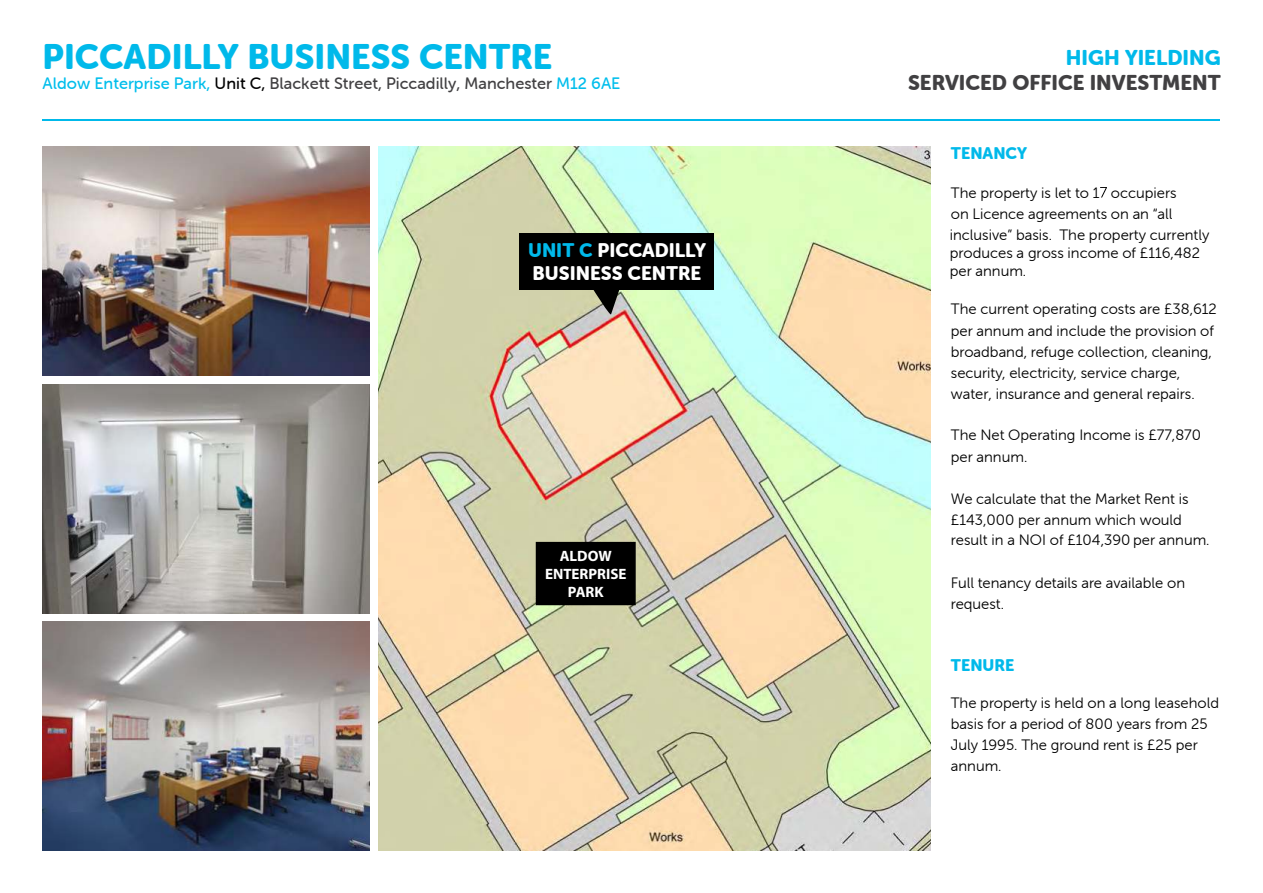
<style>
.page{position:relative;width:1263px;height:893px;background:#fff}
.page>*{position:absolute;margin:0;border:0;box-sizing:border-box;transform-origin:0 0}
.t1{font:34.8px "Museo Sans Rounded 900";color:#00b9ea}
.t2{font:21px "Museo Sans Rounded 900";color:#414042}
.t3{font:21px "Museo Sans Rounded 900";color:#00b9ea}
.t4{font:19.35px/23.1px "Museo Sans Rounded 900";color:#fff}
.t5{font:16.5px "Museo Sans Rounded 500";color:#414042}
.t6{font:16.5px "Museo Sans Rounded 900";color:#00b9ea}
.t7{font:15px/21.1px "Museo Sans Rounded 300";color:#000}
.t8{font:700 15px/18px "Myriad Pro";color:#fff;text-align:center}
.s1{color:#00beec}
.s2{color:#000}
.s3{color:#00b9ea}
</style>
<div class="page">
<hr style="left:43px;top:119px;width:1177px;height:1px;background:#00b9ea">
<img style="left:378px;top:147px;width:552px;height:703px">
<img style="left:43px;top:147px;width:327px;height:229px">
<svg style="left:1100px;top:187px;width:7px;height:11px"></svg>
<img style="left:43px;top:384px;width:327px;height:229px">
<img style="left:43px;top:621px;width:327px;height:229px">
<div style="left:519px;top:233px;width:195px;height:56px;background:#000"></div>
<svg style="left:593px;top:289px;width:27px;height:28px"></svg>
<div style="left:536px;top:542px;width:100px;height:63px;background:#000"></div>
<h1 class="t1" style="left:43px;top:36px;width:511px">PICCADILLY BUSINESS CENTRE</h1>
<p class="t5" style="left:43px;top:77px;width:579px"><span class="s1">Aldow Enterprise Park,</span> <span class="s2">Unit C,</span> Blackett Street, Piccadilly, Manchester <span class="s1">M12 6AE</span></p>
<p class="t4" style="left:528px;top:239px;width:179px"><span class="s3">UNIT C</span> PICCADILLY<br>BUSINESS CENTRE</p>
<p class="t8" style="left:545px;top:547px;width:83px">ALDOW<br>ENTERPRISE<br>PARK</p>
<h2 class="t3" style="left:1066px;top:45px;width:156px">HIGH YIELDING</h2>
<h2 class="t2" style="left:908px;top:71px;width:314px">SERVICED OFFICE INVESTMENT</h2>
<p class="t6" style="left:951px;top:144px;width:78px">TENANCY</p>
<p class="t7" style="left:950px;top:183px;width:261px">The property is let to 1 occupiers<br>on Licence agreements on an “all inclusive” basis. The property currently</p>
<p class="t7" style="left:950px;top:245px;width:252px;line-height:18px">produces a gross income of £116,482 per annum.</p>
<p class="t7" style="left:951px;top:300px;width:267px">The current operating costs are £38,612 per annum and include the provision of broadband, refuge collection, cleaning, security, electricity, service charge, water, insurance and general repairs.</p>
<p class="t7" style="left:951px;top:426px;width:252px;line-height:21.6px">The Net Operating Income is £77,870 per annum.</p>
<p class="t7" style="left:951px;top:490px;width:260px;line-height:20.7px">We calculate that the Market Rent is £143,000 per annum which would result in a NOI of £104,390 per annum.</p>
<p class="t7" style="left:951px;top:574px;width:236px">Full tenancy details are available on request.</p>
<p class="t6" style="left:951px;top:655px;width:65px">TENURE</p>
<p class="t7" style="left:951px;top:694px;width:270px">The property is held on a long leasehold basis for a period of 800 years from 25<br>July 1995. The ground rent is £25 per annum.</p>
</div>
